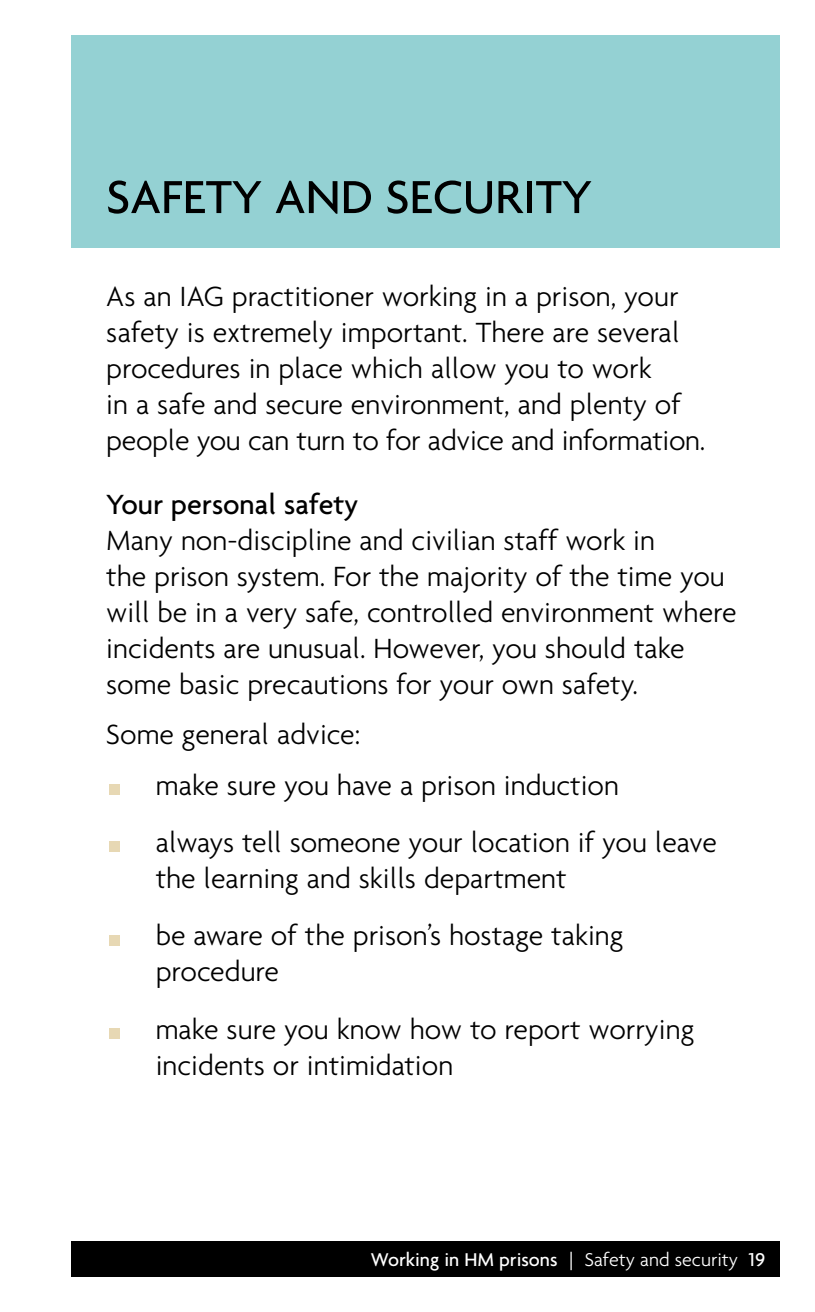
<style>
.page{position:relative;width:815px;height:1312px;background:#fff}
.page>*{position:absolute;margin:0;border:0;box-sizing:border-box;transform-origin:0 0}
.t1{font:500 50px "Agenda";color:#000}
.t2{font:300 30px/36px "Agenda";color:#000}
.t3{font:500 30px "Agenda";color:#000}
.t4{font:300 20px "Agenda";color:#fff}
.t5{font:500 20px "Agenda";color:#fff}
.s1{font-weight:500}
</style>
<div class="page">
<div style="left:71px;top:35px;width:709px;height:213px;background:#94d1d3"></div>
<div style="left:71px;top:1240px;width:709px;height:36px;background:#000"></div>
<svg style="left:570px;top:1251px;width:2px;height:18px"></svg>
<div style="left:109px;top:1028px;width:10px;height:10px;background:#e7d8b4"></div>
<div style="left:109px;top:934px;width:10px;height:11px;background:#e7d8b4"></div>
<div style="left:109px;top:841px;width:10px;height:10px;background:#e7d8b4"></div>
<div style="left:109px;top:784px;width:10px;height:10px;background:#e7d8b4"></div>
<h1 class="t1" style="left:106px;top:166px;width:487px">SAFETY AND SECURITY</h1>
<p class="t2" style="left:106px;top:277px;width:601px">As an IAG practitioner working in a prison, your safety is extremely important. There are several procedures in place which allow you to work<br>in a safe and secure environment, and plenty of people you can turn to for advice and information.</p>
<p class="t3" style="left:106px;top:486px;width:254px">Your personal safety</p>
<p class="t2" style="left:106px;top:521px;width:632px">Many non-discipline and civilian staff work in<br>the prison system. For the majority of the time you will be in a very safe, controlled environment where incidents are unusual. However, you should take some basic precautions for your own safety.</p>
<p class="t2" style="left:156px;top:708px;width:465px;line-height:50.2px;text-indent:-50px">Some general advice:<br>make sure you have a prison induction</p>
<p class="t2" style="left:156px;top:823px;width:563px">always tell someone your location if you leave the learning and skills department</p>
<p class="t2" style="left:156px;top:916px;width:469px">be aware of the prison’s hostage taking procedure</p>
<p class="t2" style="left:156px;top:1009px;width:540px">make sure you know how to report worrying incidents or intimidation</p>
<p class="t5" style="left:371px;top:1247px;width:188px">Working in HM prisons</p>
<p class="t4" style="left:585px;top:1247px;width:182px">Safety and security <span class="s1">19</span></p>
</div>
